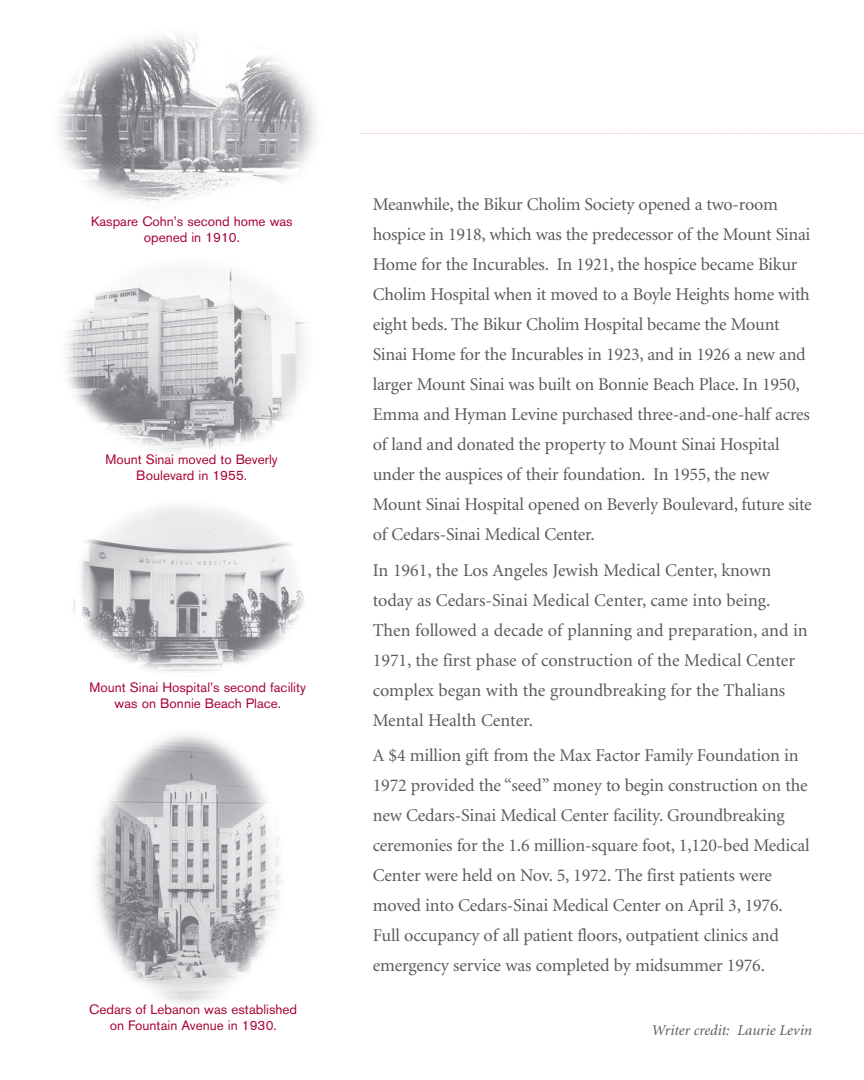
<style>
.page{position:relative;width:864px;height:1080px;background:#fff}
.page>*{position:absolute;margin:0;border:0;box-sizing:border-box;transform-origin:0 0}
.t1{font:18px/30px "Minion";letter-spacing:-.015em;color:#5a5a5d}
.t2{font:italic 15px "Minion";color:#5a5a5d}
.t3{font:13.5px/16.2px "Akzidenz Grotesk BE";color:#a90332;text-align:center}
</style>
<div class="page">
<svg style="left:360px;top:133px;width:504px;height:1px"></svg>
<img style="left:59px;top:35px;width:257px;height:169px">
<img style="left:65px;top:267px;width:241px;height:187px">
<img style="left:73px;top:506px;width:232px;height:166px">
<img style="left:95px;top:734px;width:186px;height:270px">
<p class="t3" style="left:91px;top:214px;width:203px">Kaspare Cohn’s second home was opened in 1910.</p>
<p class="t3" style="left:105px;top:452px;width:174px">Mount Sinai moved to Beverly<br>Boulevard in 1955.</p>
<p class="t3" style="left:90px;top:681px;width:218px">Mount Sinai Hospital’s second facility was on Bonnie Beach Place.</p>
<p class="t3" style="left:89px;top:1003px;width:209px">Cedars of Lebanon was established on Fountain Avenue in 1930.</p>
<p class="t1" style="left:373px;top:191px;width:441px">Meanwhile, the Bikur Cholim Society opened a two-room hospice in 1918, which was the predecessor of the Mount Sinai Home for the Incurables. In 1921, the hospice became Bikur Cholim Hospital when it moved to a Boyle Heights home with eight beds. The Bikur Cholim Hospital became the Mount Sinai Home for the Incurables in 1923, and in 1926 a new and larger Mount Sinai was built on Bonnie Beach Place. In 1950, Emma and Hyman Levine purchased three-and-one-half acres of land and donated the property to Mount Sinai Hospital under the auspices of their foundation. In 1955, the new Mount Sinai Hospital opened on Beverly Boulevard, future site of Cedars-Sinai Medical Center.</p>
<p class="t1" style="left:373px;top:556px;width:436px">In 1961, the Los Angeles Jewish Medical Center, known today as Cedars-Sinai Medical Center, came into being.<br>Then followed a decade of planning and preparation, and in 1971, the first phase of construction of the Medical Center complex began with the groundbreaking for the Thalians Mental Health Center.</p>
<p class="t1" style="left:373px;top:742px;width:438px">A $4 million gift from the Max Factor Family Foundation in 1972 provided the “seed” money to begin construction on the new Cedars-Sinai Medical Center facility. Groundbreaking ceremonies for the 1.6 million-square foot, 1,120-bed Medical Center were held on Nov. 5, 1972. The first patients were moved into Cedars-Sinai Medical Center on April 3, 1976.<br>Full occupancy of all patient floors, outpatient clinics and emergency service was completed by midsummer 1976.</p>
<p class="t2" style="left:652px;top:1024px;width:162px">Writer credit: Laurie Levin</p>
</div>
